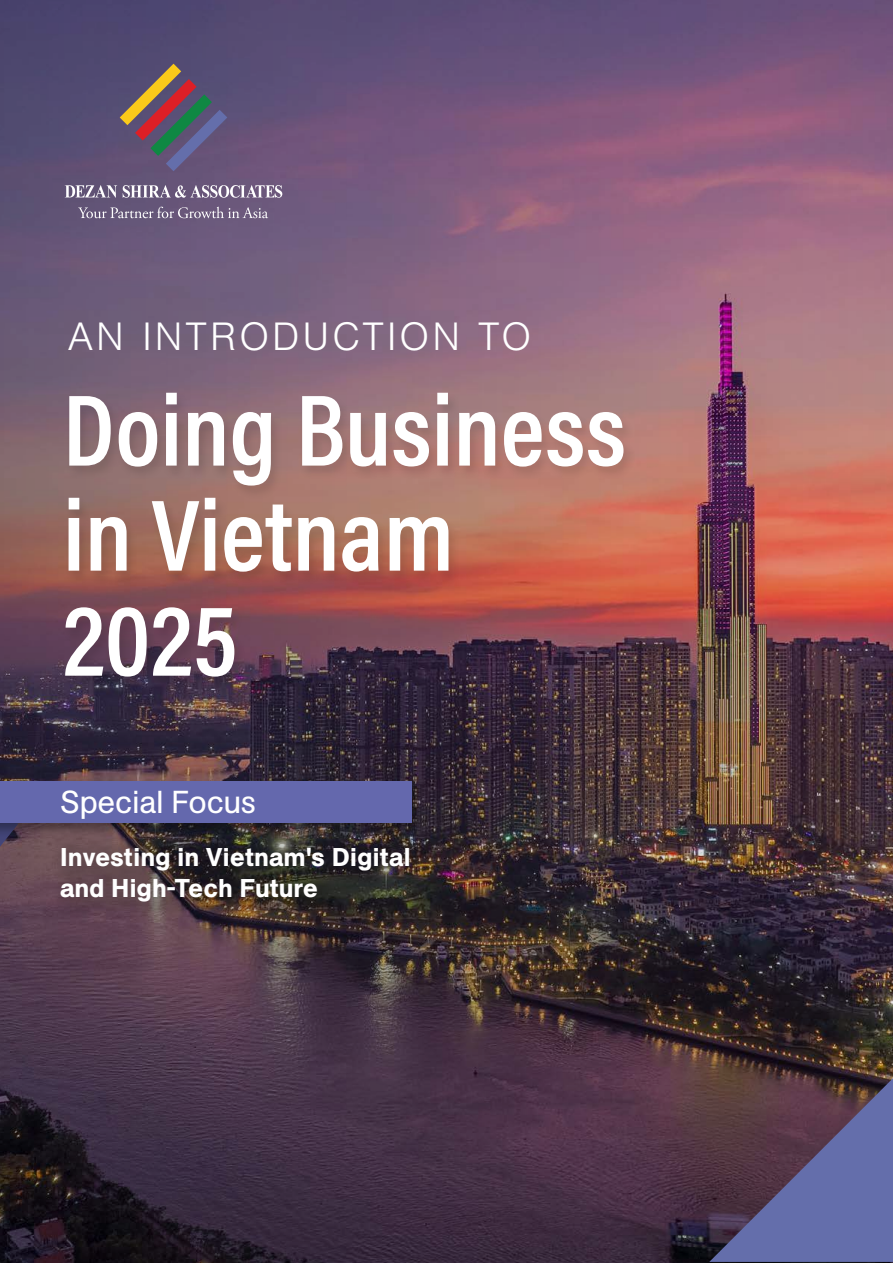
<style>
.page{position:relative;width:893px;height:1263px;background:#fff}
.page>*{position:absolute;margin:0;border:0;box-sizing:border-box;transform-origin:0 0}
.t1{font:600 102.45px/105px "Acumin Pro Cond";color:#fff}
.t2{font:300 41.25px "Nimbus San";letter-spacing:.075em;color:#fff}
.t3{font:31.5px "Unlimited Sans";letter-spacing:-.01em;color:#fff}
.t4{font:500 25.5px/31.5px "Unlimited Sans";letter-spacing:.02em;color:#fff}
</style>
<div class="page">
<img style="left:0;top:0;width:893px;height:1263px">
<div style="left:61px;top:392px;width:575px;height:300px;background:#000;opacity:.11"></div>
<svg style="left:65px;top:185px;width:52px;height:13px"></svg>
<svg style="left:123px;top:185px;width:159px;height:13px"></svg>
<svg style="left:120px;top:64px;width:107px;height:107px;background:#6a5a69"></svg>
<svg style="left:78px;top:207px;width:190px;height:11px;background:#867994"></svg>
<svg style="left:709px;top:1078px;width:184px;height:184px;background:#5a5173"></svg>
<div style="left:50px;top:834px;width:384px;height:90px;background:#000;opacity:.15"></div>
<svg style="left:0;top:838px;width:19px;height:9px"></svg>
<div style="left:0;top:779px;width:426px;height:59px;background:#000;opacity:.31"></div>
<div style="left:0;top:781px;width:411px;height:42px;background:#6468ad"></div>
<h2 class="t2" style="left:68px;top:314px;width:465px">AN INTRODUCTION TO</h2>
<h1 class="t1" style="left:63px;top:375px;width:565px">Doing Business in Vietnam<br>2025</h1>
<p class="t3" style="left:60px;top:779px;width:197px">Special Focus</p>
<p class="t4" style="left:60px;top:840px;width:352px">Investing in Vietnam's Digital and High-Tech Future</p>
</div>
